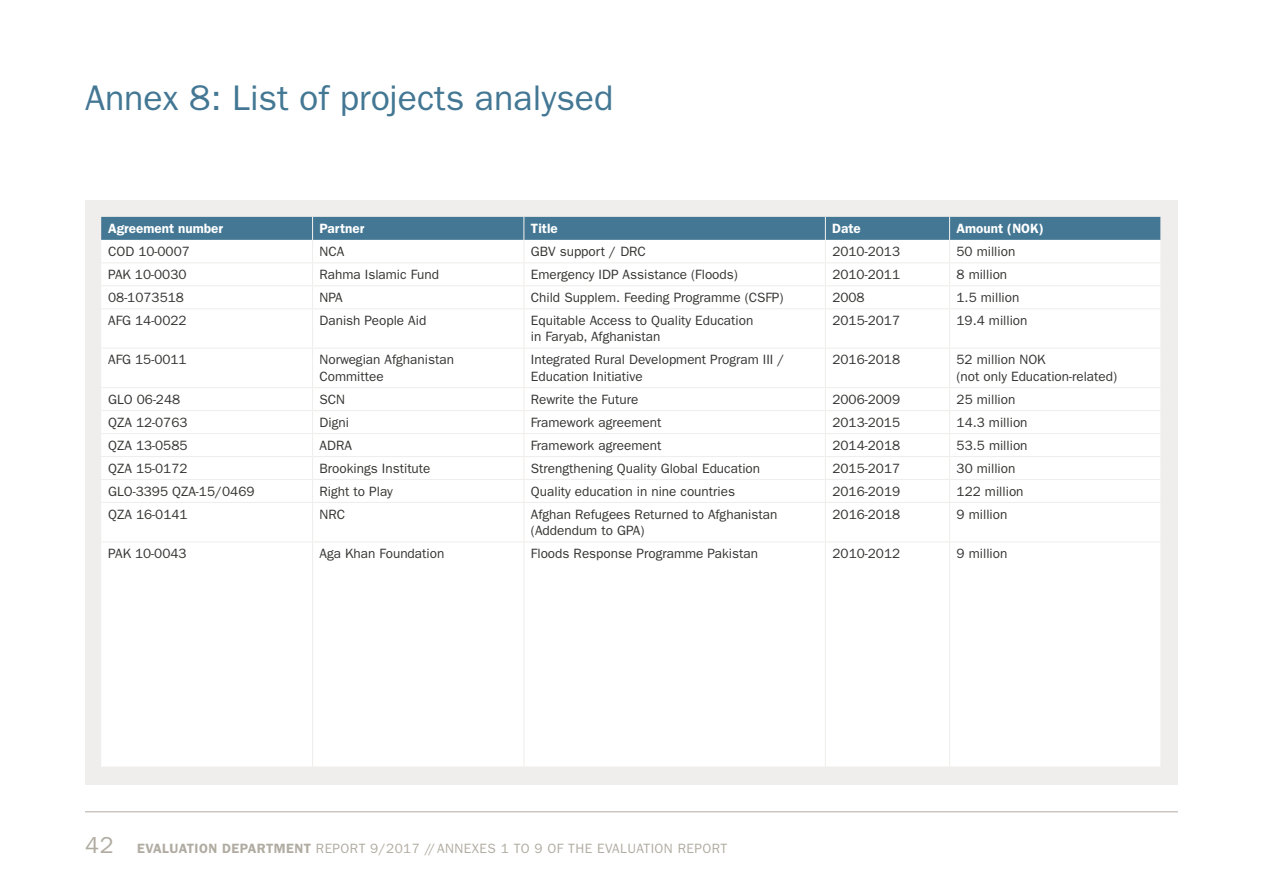
<style>
.page{position:relative;width:1263px;height:893px;background:#fff}
.page>*{position:absolute;margin:0;border:0;box-sizing:border-box;transform-origin:0 0}
.t1{font:35.7px "ITC Franklin Gothic Std";color:#437793}
.t2{font:13.5px/16.5px "ITC Franklin Gothic Std";color:#353533}
.t3{font:13.5px "ITC Franklin Gothic Std";letter-spacing:.03em;color:#b1aca2}
.t4{font:600 13.5px "ITC Franklin Gothic Std";color:#fff}
.s1{font-size:23.25px}
.s2{font-weight:600}
</style>
<div class="page">
<div style="left:85px;top:201px;width:1093px;height:584px;background:#efeeec"></div>
<div style="left:101px;top:309px;width:1059px;height:457px;background:#fff"></div>
<hr style="left:949px;top:348px;width:212px;height:1px;background:#efeeec">
<hr style="left:949px;top:387px;width:212px;height:1px;background:#efeeec">
<hr style="left:949px;top:410px;width:212px;height:1px;background:#efeeec">
<hr style="left:949px;top:433px;width:212px;height:1px;background:#efeeec">
<hr style="left:949px;top:456px;width:212px;height:1px;background:#efeeec">
<hr style="left:949px;top:479px;width:212px;height:1px;background:#efeeec">
<hr style="left:949px;top:502px;width:212px;height:1px;background:#efeeec">
<hr style="left:949px;top:541px;width:212px;height:1px;background:#efeeec">
<svg style="left:101px;top:217px;width:1060px;height:91px;background:#cfdce3"></svg>
<hr style="left:312px;top:309px;width:1px;height:39px;background:#efeeec">
<hr style="left:523px;top:309px;width:1px;height:39px;background:#efeeec">
<hr style="left:825px;top:309px;width:1px;height:39px;background:#efeeec">
<hr style="left:949px;top:309px;width:1px;height:39px;background:#efeeec">
<hr style="left:101px;top:348px;width:212px;height:1px;background:#efeeec">
<hr style="left:313px;top:348px;width:211px;height:1px;background:#efeeec">
<hr style="left:312px;top:349px;width:1px;height:38px;background:#efeeec">
<hr style="left:524px;top:348px;width:301px;height:1px;background:#efeeec">
<hr style="left:523px;top:349px;width:1px;height:38px;background:#efeeec">
<hr style="left:825px;top:348px;width:124px;height:1px;background:#efeeec">
<hr style="left:825px;top:349px;width:1px;height:38px;background:#efeeec">
<hr style="left:949px;top:349px;width:1px;height:38px;background:#efeeec">
<hr style="left:101px;top:387px;width:212px;height:1px;background:#efeeec">
<hr style="left:313px;top:387px;width:211px;height:1px;background:#efeeec">
<hr style="left:524px;top:387px;width:301px;height:1px;background:#efeeec">
<hr style="left:825px;top:387px;width:124px;height:1px;background:#efeeec">
<hr style="left:101px;top:410px;width:212px;height:1px;background:#efeeec">
<hr style="left:313px;top:410px;width:211px;height:1px;background:#efeeec">
<hr style="left:524px;top:410px;width:301px;height:1px;background:#efeeec">
<hr style="left:825px;top:410px;width:124px;height:1px;background:#efeeec">
<hr style="left:101px;top:433px;width:212px;height:1px;background:#efeeec">
<hr style="left:313px;top:433px;width:211px;height:1px;background:#efeeec">
<hr style="left:524px;top:433px;width:301px;height:1px;background:#efeeec">
<hr style="left:825px;top:433px;width:124px;height:1px;background:#efeeec">
<hr style="left:101px;top:456px;width:212px;height:1px;background:#efeeec">
<hr style="left:313px;top:456px;width:211px;height:1px;background:#efeeec">
<hr style="left:524px;top:456px;width:301px;height:1px;background:#efeeec">
<hr style="left:825px;top:456px;width:124px;height:1px;background:#efeeec">
<hr style="left:101px;top:479px;width:212px;height:1px;background:#efeeec">
<hr style="left:313px;top:479px;width:211px;height:1px;background:#efeeec">
<svg style="left:312px;top:388px;width:1px;height:114px"></svg>
<hr style="left:524px;top:479px;width:301px;height:1px;background:#efeeec">
<svg style="left:523px;top:388px;width:1px;height:114px"></svg>
<hr style="left:825px;top:479px;width:124px;height:1px;background:#efeeec">
<svg style="left:825px;top:388px;width:1px;height:114px"></svg>
<svg style="left:949px;top:388px;width:1px;height:114px"></svg>
<hr style="left:101px;top:502px;width:212px;height:1px;background:#efeeec">
<hr style="left:313px;top:502px;width:211px;height:1px;background:#efeeec">
<hr style="left:312px;top:503px;width:1px;height:38px;background:#efeeec">
<hr style="left:524px;top:502px;width:301px;height:1px;background:#efeeec">
<hr style="left:523px;top:503px;width:1px;height:38px;background:#efeeec">
<hr style="left:825px;top:502px;width:124px;height:1px;background:#efeeec">
<hr style="left:825px;top:503px;width:1px;height:38px;background:#efeeec">
<hr style="left:949px;top:503px;width:1px;height:38px;background:#efeeec">
<hr style="left:101px;top:541px;width:212px;height:1px;background:#efeeec">
<hr style="left:313px;top:541px;width:211px;height:1px;background:#efeeec">
<hr style="left:312px;top:542px;width:1px;height:224px;background:#efeeec">
<hr style="left:524px;top:541px;width:301px;height:1px;background:#efeeec">
<hr style="left:523px;top:542px;width:1px;height:224px;background:#efeeec">
<hr style="left:825px;top:541px;width:124px;height:1px;background:#efeeec">
<hr style="left:825px;top:542px;width:1px;height:224px;background:#efeeec">
<hr style="left:949px;top:542px;width:1px;height:224px;background:#efeeec">
<hr style="left:85px;top:811px;width:1093px;height:1px;background:#b1aca2">
<h1 class="t1" style="left:85px;top:77px;width:530px">Annex 8: List of projects analysed</h1>
<p class="t4" style="left:108px;top:220px;width:117px">Agreement number</p>
<p class="t4" style="left:319px;top:220px;width:46px">Partner</p>
<p class="t4" style="left:531px;top:220px;width:29px">Title</p>
<p class="t4" style="left:832px;top:220px;width:30px">Date</p>
<p class="t4" style="left:956px;top:220px;width:89px">Amount (NOK)</p>
<p class="t2" style="left:108px;top:243px;width:83px">COD 10-0007</p>
<p class="t2" style="left:319px;top:243px;width:26px">NCA</p>
<p class="t2" style="left:531px;top:243px;width:117px">GBV support / DRC</p>
<p class="t2" style="left:832px;top:243px;width:69px">2010-2013</p>
<p class="t2" style="left:956px;top:243px;width:60px">50 million</p>
<p class="t2" style="left:108px;top:266px;width:80px">PAK 10-0030</p>
<p class="t2" style="left:319px;top:266px;width:121px">Rahma Islamic Fund</p>
<p class="t2" style="left:531px;top:266px;width:209px">Emergency IDP Assistance (Floods)</p>
<p class="t2" style="left:832px;top:266px;width:69px">2010-2011</p>
<p class="t2" style="left:956px;top:266px;width:52px">8 million</p>
<p class="t2" style="left:108px;top:289px;width:77px">08-1073518</p>
<p class="t2" style="left:319px;top:289px;width:25px">NPA</p>
<p class="t2" style="left:531px;top:289px;width:254px">Child Supplem. Feeding Programme (CSFP)</p>
<p class="t2" style="left:832px;top:289px;width:34px">2008</p>
<p class="t2" style="left:956px;top:289px;width:64px">1.5 million</p>
<p class="t2" style="left:108px;top:312px;width:80px">AFG 14-0022</p>
<p class="t2" style="left:319px;top:312px;width:108px">Danish People Aid</p>
<p class="t2" style="left:531px;top:312px;width:224px">Equitable Access to Quality Education in Faryab, Afghanistan</p>
<p class="t2" style="left:832px;top:312px;width:69px">2015-2017</p>
<p class="t2" style="left:956px;top:312px;width:73px">19.4 million</p>
<p class="t2" style="left:108px;top:352px;width:80px">AFG 15-0011</p>
<p class="t2" style="left:319px;top:352px;width:136px">Norwegian Afghanistan<br>Committee</p>
<p class="t2" style="left:531px;top:352px;width:255px">Integrated Rural Development Program III /<br>Education Initiative</p>
<p class="t2" style="left:832px;top:352px;width:69px">2016-2018</p>
<p class="t2" style="left:956px;top:352px;width:162px">52 million NOK<br>(not only Education-related)</p>
<p class="t2" style="left:108px;top:391px;width:74px">GLO 06-248</p>
<p class="t2" style="left:319px;top:391px;width:27px">SCN</p>
<p class="t2" style="left:531px;top:391px;width:109px">Rewrite the Future</p>
<p class="t2" style="left:832px;top:391px;width:69px">2006-2009</p>
<p class="t2" style="left:956px;top:391px;width:60px">25 million</p>
<p class="t2" style="left:108px;top:414px;width:81px">QZA 12-0763</p>
<p class="t2" style="left:320px;top:414px;width:31px">Digni</p>
<p class="t2" style="left:531px;top:414px;width:132px">Framework agreement</p>
<p class="t2" style="left:832px;top:414px;width:69px">2013-2015</p>
<p class="t2" style="left:956px;top:414px;width:73px">14.3 million</p>
<p class="t2" style="left:108px;top:437px;width:81px">QZA 13-0585</p>
<p class="t2" style="left:320px;top:437px;width:34px">ADRA</p>
<p class="t2" style="left:531px;top:437px;width:132px">Framework agreement</p>
<p class="t2" style="left:832px;top:437px;width:69px">2014-2018</p>
<p class="t2" style="left:956px;top:437px;width:73px">53.5 million</p>
<p class="t2" style="left:108px;top:460px;width:81px">QZA 15-0172</p>
<p class="t2" style="left:320px;top:460px;width:112px">Brookings Institute</p>
<p class="t2" style="left:531px;top:460px;width:231px">Strengthening Quality Global Education</p>
<p class="t2" style="left:832px;top:460px;width:69px">2015-2017</p>
<p class="t2" style="left:956px;top:460px;width:60px">30 million</p>
<p class="t2" style="left:108px;top:483px;width:148px">GLO-3395 QZA-15/0469</p>
<p class="t2" style="left:320px;top:483px;width:75px">Right to Play</p>
<p class="t2" style="left:531px;top:483px;width:206px">Quality education in nine countries</p>
<p class="t2" style="left:832px;top:483px;width:69px">2016-2019</p>
<p class="t2" style="left:957px;top:483px;width:68px">122 million</p>
<p class="t2" style="left:108px;top:506px;width:81px">QZA 16-0141</p>
<p class="t2" style="left:320px;top:506px;width:27px">NRC</p>
<p class="t2" style="left:531px;top:506px;width:248px">Afghan Refugees Returned to Afghanistan (Addendum to GPA)</p>
<p class="t2" style="left:832px;top:506px;width:69px">2016-2018</p>
<p class="t2" style="left:957px;top:506px;width:52px">9 million</p>
<p class="t2" style="left:108px;top:545px;width:80px">PAK 10-0043</p>
<p class="t2" style="left:320px;top:545px;width:126px">Aga Khan Foundation</p>
<p class="t2" style="left:531px;top:545px;width:228px">Floods Response Programme Pakistan</p>
<p class="t2" style="left:832px;top:545px;width:69px">2010-2012</p>
<p class="t2" style="left:957px;top:545px;width:52px">9 million</p>
<p class="t3" style="left:85px;top:841px;width:644px"><span class="s1">42</span> <span class="s2">EVALUATION DEPARTMENT</span> REPORT 9/2017 // ANNEXES 1 TO 9 OF THE EVALUATION REPORT</p>
</div>
